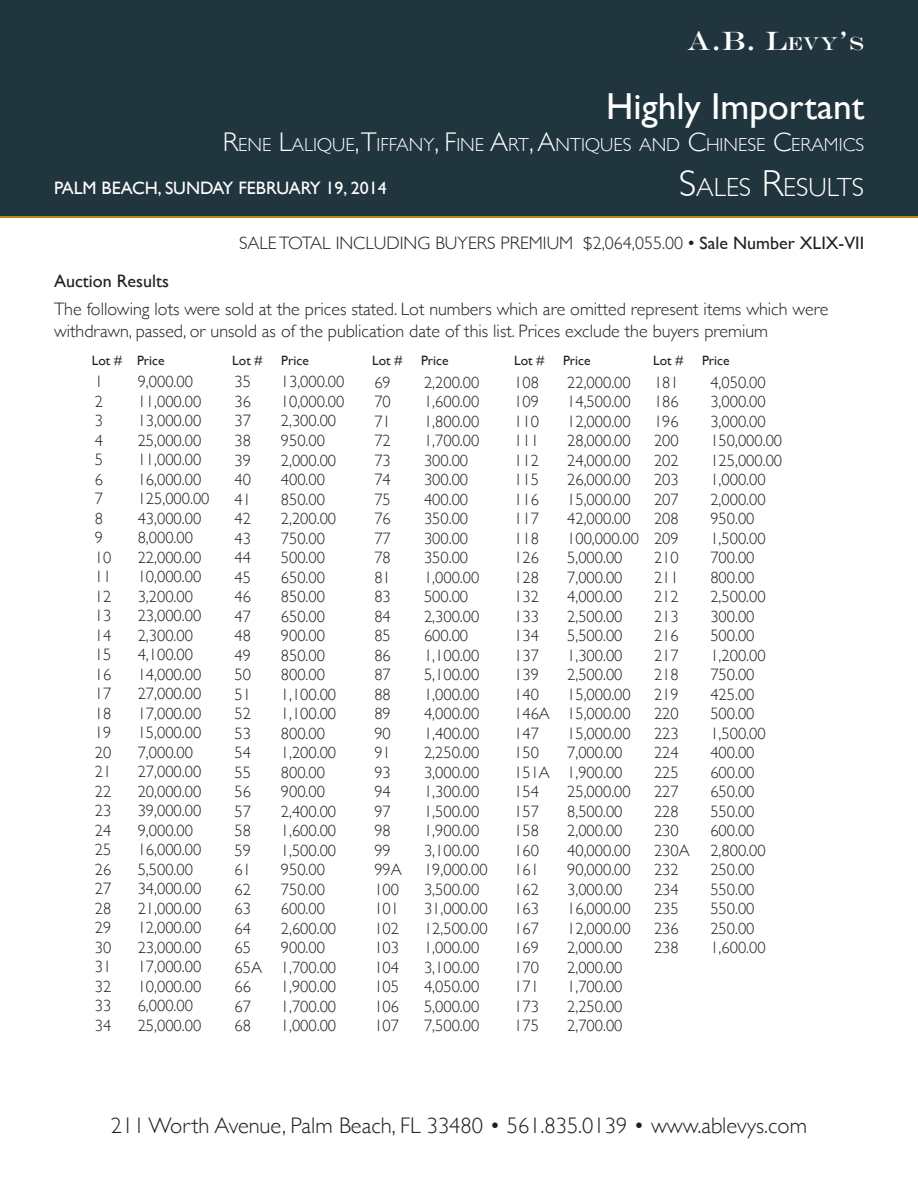
<style>
.page{position:relative;width:918px;height:1188px;background:#fff}
.page>*{position:absolute;margin:0;border:0;box-sizing:border-box;transform-origin:0 0}
.t1{font:37.5px "Gill Sans";color:#fff}
.t2{font:27px "Engravers";color:#fff}
.t3{font:300 26.25px "Gill Sans";color:#fff}
.t4{font:300 22.5px "Gill Sans";color:#231f20}
.t5{font:300 18.9px "Gill Sans";color:#fff}
.t6{font:300 18px/21.6px "Gill Sans";color:#231f20}
.t7{font:18px "Gill Sans";color:#fff}
.t8{font:18px "Gill Sans";color:#231f20}
.t9{font:300 16.5px/19.5px "Gill Sans";color:#231f20}
.t10{font:13.5px "Gill Sans";color:#231f20}
.s1{font-size:18.9px}
.s2{font-style:inherit}
.s3{font-size:27px}
.s4{font-size:37.5px}
.s5{font-weight:400}
</style>
<div class="page">
<div style="left:0;top:0;width:918px;height:218px;background:#21353f"></div>
<hr style="left:0;top:217px;width:918px;height:1px;background:#b88914">
<h2 class="t2" style="left:687px;top:25px;width:178px">A.B. L<span class="s1">EVY</span><span class="s2">’</span><span class="s1">S</span></h2>
<h1 class="t1" style="left:606px;top:84px;width:260px">Highly Important</h1>
<p class="t5" style="left:223px;top:130px;width:643px"><span class="s3">R</span>ENE <span class="s3">L</span>ALIQUE<span class="s3">,T</span>IFFANY<span class="s3">, F</span>INE <span class="s3">A</span>RT<span class="s3">, A</span>NTIQUES AND <span class="s3">C</span>HINESE <span class="s3">C</span>ERAMICS</p>
<h3 class="t3" style="left:679px;top:167px;width:187px"><span class="s4">S</span>ALES <span class="s4">R</span>ESULTS</h3>
<p class="t7" style="left:54px;top:178px;width:334px">PALM BEACH, SUNDAY FEBRUARY 19, 2014</p>
<p class="t6" style="left:239px;top:231px;width:627px">SALE TOTAL INCLUDING BUYERS PREMIUM $2,064,055.00 <span class="s5">• Sale Number XLIX-VII</span></p>
<p class="t8" style="left:54px;top:270px;width:117px">Auction Results</p>
<p class="t6" style="left:54px;top:298px;width:776px">The following lots were sold at the prices stated. Lot numbers which are omitted represent items which were withdrawn, passed, or unsold as of the publication date of this list. Prices exclude the buyers premium</p>
<p class="t10" style="left:92px;top:352px;width:74px">Lot # Price</p>
<p class="t10" style="left:232px;top:352px;width:32px">Lot #</p>
<p class="t10" style="left:281px;top:352px;width:29px">Price</p>
<p class="t10" style="left:372px;top:352px;width:32px">Lot #</p>
<p class="t10" style="left:421px;top:352px;width:29px">Price</p>
<p class="t10" style="left:514px;top:352px;width:32px">Lot #</p>
<p class="t10" style="left:563px;top:352px;width:29px">Price</p>
<p class="t10" style="left:653px;top:352px;width:32px">Lot #</p>
<p class="t10" style="left:702px;top:352px;width:29px">Price</p>
<p class="t9" style="left:138px;top:371px;width:73px">9,000.00<br>11,000.00<br>13,000.00<br>25,000.00<br>11,000.00<br>16,000.00<br>125,000.00<br>43,000.00<br>8,000.00<br>22,000.00<br>10,000.00<br>3,200.00<br>23,000.00<br>2,300.00<br>4,100.00<br>14,000.00<br>27,000.00<br>17,000.00<br>15,000.00<br>7,000.00<br>27,000.00<br>20,000.00<br>39,000.00<br>9,000.00<br>16,000.00<br>5,500.00<br>34,000.00<br>21,000.00<br>12,000.00<br>23,000.00<br>17,000.00<br>10,000.00<br>6,000.00<br>25,000.00</p>
<p class="t9" style="left:281px;top:372px;width:65px">13,000.00<br>10,000.00<br>2,300.00<br>950.00<br>2,000.00<br>400.00<br>850.00<br>2,200.00<br>750.00<br>500.00<br>650.00<br>850.00<br>650.00<br>900.00<br>850.00<br>800.00<br>1,100.00<br>1,100.00<br>800.00<br>1,200.00<br>800.00<br>900.00<br>2,400.00<br>1,600.00<br>1,500.00<br>950.00<br>750.00<br>600.00<br>2,600.00<br>900.00<br>1,700.00<br>1,900.00<br>1,700.00<br>1,000.00</p>
<p class="t9" style="left:424px;top:372px;width:65px">2,200.00<br>1,600.00<br>1,800.00<br>1,700.00<br>300.00<br>300.00<br>400.00<br>350.00<br>300.00<br>350.00<br>1,000.00<br>500.00<br>2,300.00<br>600.00<br>1,100.00<br>5,100.00<br>1,000.00<br>4,000.00<br>1,400.00<br>2,250.00<br>3,000.00<br>1,300.00<br>1,500.00<br>1,900.00<br>3,100.00<br>19,000.00<br>3,500.00<br>31,000.00<br>12,500.00<br>1,000.00<br>3,100.00<br>4,050.00<br>5,000.00<br>7,500.00</p>
<p class="t9" style="left:567px;top:372px;width:73px">22,000.00<br>14,500.00<br>12,000.00<br>28,000.00<br>24,000.00<br>26,000.00<br>15,000.00<br>42,000.00<br>100,000.00<br>5,000.00<br>7,000.00<br>4,000.00<br>2,500.00<br>5,500.00<br>1,300.00<br>2,500.00<br>15,000.00<br>15,000.00<br>15,000.00<br>7,000.00<br>1,900.00<br>25,000.00<br>8,500.00<br>2,000.00<br>40,000.00<br>90,000.00<br>3,000.00<br>16,000.00<br>12,000.00<br>2,000.00<br>2,000.00<br>1,700.00<br>2,250.00<br>2,700.00</p>
<p class="t9" style="left:710px;top:372px;width:73px">4,050.00<br>3,000.00<br>3,000.00<br>150,000.00<br>125,000.00<br>1,000.00<br>2,000.00<br>950.00<br>1,500.00<br>700.00<br>800.00<br>2,500.00<br>300.00<br>500.00<br>1,200.00<br>750.00<br>425.00<br>500.00<br>1,500.00<br>400.00<br>600.00<br>650.00<br>550.00<br>600.00<br>2,800.00<br>250.00<br>550.00<br>550.00<br>250.00<br>1,600.00</p>
<p class="t9" style="left:95px;top:371px;width:18px">1<br>2<br>3<br>4<br>5<br>6<br>7<br>8<br>9<br>10<br>11<br>12<br>13<br>14<br>15<br>16<br>17<br>18<br>19<br>20<br>21<br>22<br>23<br>24<br>25<br>26<br>27<br>28<br>29<br>30<br>31<br>32<br>33<br>34</p>
<p class="t9" style="left:235px;top:372px;width:29px">35<br>36<br>37<br>38<br>39<br>40<br>41<br>42<br>43<br>44<br>45<br>46<br>47<br>48<br>49<br>50<br>51<br>52<br>53<br>54<br>55<br>56<br>57<br>58<br>59<br>61<br>62<br>63<br>64<br>65<br>65A<br>66<br>67<br>68</p>
<p class="t9" style="left:374px;top:372px;width:29px">69<br>70<br>71<br>72<br>73<br>74<br>75<br>76<br>77<br>78<br>81<br>83<br>84<br>85<br>86<br>87<br>88<br>89<br>90<br>91<br>93<br>94<br>97<br>98<br>99<br>99A<br>100<br>101<br>102<br>103<br>104<br>105<br>106<br>107</p>
<p class="t9" style="left:514px;top:372px;width:37px">108<br>109<br>110<br>111<br>112<br>115<br>116<br>117<br>118<br>126<br>128<br>132<br>133<br>134<br>137<br>139<br>140<br>146A<br>147<br>150<br>151A<br>154<br>157<br>158<br>160<br>161<br>162<br>163<br>167<br>169<br>170<br>171<br>173<br>175</p>
<p class="t9" style="left:654px;top:372px;width:37px">181<br>186<br>196<br>200<br>202<br>203<br>207<br>208<br>209<br>210<br>211<br>212<br>213<br>216<br>217<br>218<br>219<br>220<br>223<br>224<br>225<br>227<br>228<br>230<br>230A<br>232<br>234<br>235<br>236<br>238</p>
<h3 class="t4" style="left:111px;top:1108px;width:698px">211 Worth Avenue, Palm Beach, FL 33480 • 561.835.0139 • www.ablevys.com</h3>
</div>
